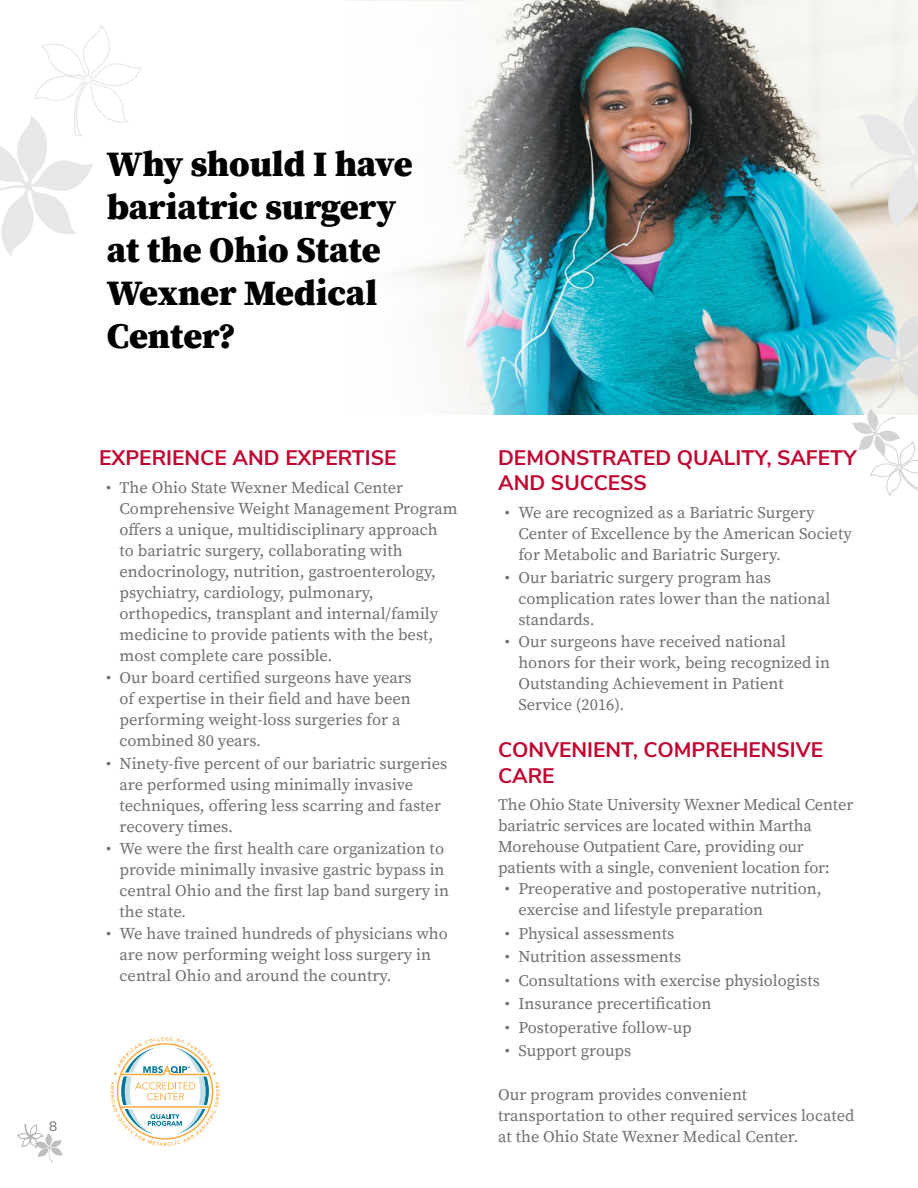
<style>
.page{position:relative;width:918px;height:1188px;background:#fff}
.page>*{position:absolute;margin:0;border:0;box-sizing:border-box;transform-origin:0 0}
.t1{font:900 36px/43.2px "Buckeye Serif 2";color:#000}
.t2{font:700 21px/25.2px "Buckeye Sans 2";color:#c00630}
.t3{font:16.5px/21px "Buckeye Serif 2 Regular 2";color:#6e7171}
.t4{font:16.5px/21px "Buckeye Serif 2";color:#6e7171}
.t5{font:13.5px "Buckeye Sans 2 Regular 2";color:#6d6e71}
.s1{font-family:"Buckeye Serif 2 Regular 2"}
.s2{font-family:"Buckeye Serif 2"}
</style>
<div class="page">
<svg style="left:17px;top:1124px;width:46px;height:39px"></svg>
<img style="left:345px;top:0;width:573px;height:414px">
<svg style="left:345px;top:1px;width:214px;height:414px"></svg>
<svg style="left:111px;top:1037px;width:109px;height:109px"></svg>
<svg style="left:0;top:25px;width:142px;height:231px"></svg>
<svg style="left:849px;top:88px;width:69px;height:141px"></svg>
<svg style="left:849px;top:315px;width:69px;height:181px"></svg>
<p class="t5" style="left:49px;top:1118px;width:10px">8</p>
<h1 class="t1" style="left:107px;top:143px;width:307px">Why should I have bariatric surgery at the Ohio State<br>Wexner Medical<br>Center?</h1>
<h2 class="t2" style="left:99px;top:445px;width:299px">EXPERIENCE AND EXPERTISE</h2>
<h2 class="t4" style="left:106px;top:478px;width:299px"><span class="s1">•</span> The Ohio State Wexner Medical Center</h2>
<p class="t3" style="left:120px;top:499px;width:340px">Comprehensive Weight Management Program <span class="s2">offers a unique, multidisciplinary approach<br></span>to bariatric surgery, collaborating with endocrinology, nutrition, gastroenterology, psychiatry, cardiology, pulmonary, orthopedics, transplant and internal/family medicine to provide patients with the best, most complete care possible.</p>
<p class="t4" style="left:120px;top:668px;width:294px;text-indent:-13px"><span class="s1">•</span> Our board certified surgeons have years of expertise in their field and have been performing weight-loss surgeries for a <span class="s1">combined 80 years.</span></p>
<p class="t4" style="left:120px;top:753px;width:329px;text-indent:-13px"><span class="s1">•</span> Ninety-five percent of our bariatric surgeries <span class="s1">are performed using minimally invasive </span>techniques, offering less scarring and faster <span class="s1">recovery times.</span></p>
<p class="t4" style="left:120px;top:839px;width:331px;text-indent:-13px"><span class="s1">•</span> We were the first health care organization to <span class="s1">provide minimally invasive gastric bypass in </span>central Ohio and the first lap band surgery in <span class="s1">the state.</span></p>
<p class="t3" style="left:120px;top:924px;width:330px;text-indent:-13px">• We have trained hundreds of physicians who are now performing weight loss surgery in central Ohio and around the country.</p>
<h2 class="t2" style="left:498px;top:445px;width:360px">DEMONSTRATED QUALITY, SAFETY</h2>
<h2 class="t2" style="left:498px;top:470px;width:150px">AND SUCCESS</h2>
<p class="t4" style="left:505px;top:503px;width:311px"><span class="s1">•</span> We are recognized as a Bariatric Surgery</p>
<p class="t4" style="left:518px;top:524px;width:335px">Center of Excellence by the American Society</p>
<p class="t4" style="left:518px;top:545px;width:264px">for Metabolic and Bariatric Surgery.</p>
<p class="t3" style="left:505px;top:567px;width:7px">•</p>
<p class="t3" style="left:518px;top:567px;width:314px">Our bariatric surgery program has complication rates lower than the national standards.</p>
<p class="t3" style="left:518px;top:632px;width:313px;text-indent:-13px">• Our surgeons have received national honors for their work, being recognized in Outstanding Achievement in Patient <span class="s2">Service (2016).</span></p>
<h2 class="t2" style="left:498px;top:737px;width:327px">CONVENIENT, COMPREHENSIVE<br>CARE</h2>
<p class="t4" style="left:498px;top:795px;width:357px">The Ohio State University Wexner Medical Center</p>
<p class="t3" style="left:498px;top:816px;width:315px">bariatric services are located within Martha</p>
<p class="t3" style="left:498px;top:837px;width:307px">Morehouse Outpatient Care, providing our</p>
<p class="t3" style="left:498px;top:858px;width:333px">patients with a single, convenient location for:</p>
<p class="t3" style="left:505px;top:879px;width:7px">•</p>
<p class="t3" style="left:518px;top:879px;width:305px">Preoperative and postoperative nutrition, exercise and lifestyle preparation</p>
<p class="t3" style="left:505px;top:924px;width:171px">• Physical assessments</p>
<p class="t4" style="left:505px;top:947px;width:178px"><span class="s1">•</span> Nutrition assessments</p>
<p class="t3" style="left:505px;top:970px;width:317px">• Consultations with exercise physiologists</p>
<p class="t4" style="left:505px;top:994px;width:208px"><span class="s1">•</span> Insurance precertification</p>
<p class="t4" style="left:505px;top:1017px;width:188px"><span class="s1">•</span> Postoperative follow-up</p>
<p class="t4" style="left:505px;top:1041px;width:128px"><span class="s1">•</span> Support groups</p>
<p class="t3" style="left:498px;top:1085px;width:358px">Our program provides convenient transportation to other required services located <span class="s2">at the Ohio State Wexner Medical Center.</span></p>
</div>
